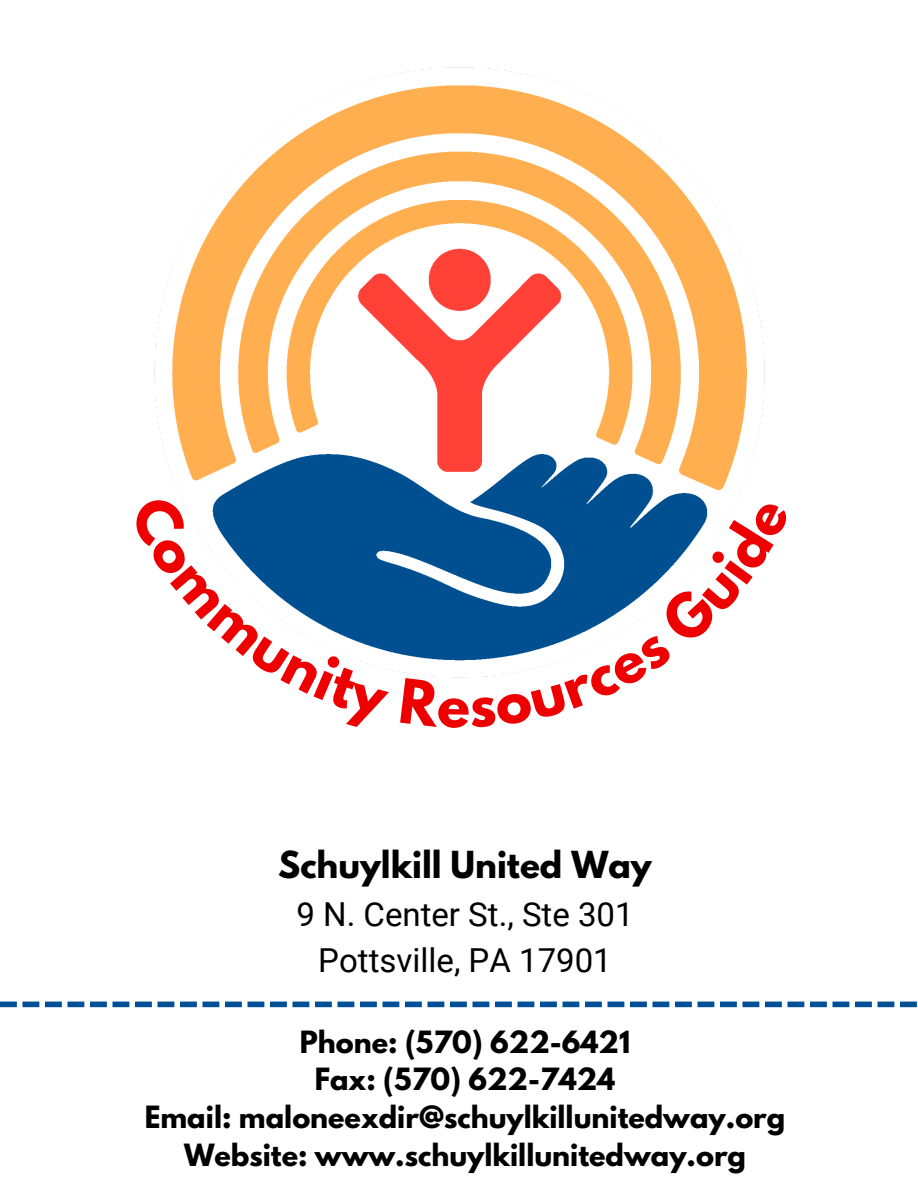
<style>
.page{position:relative;width:918px;height:1188px;background:#fff}
.page>*{position:absolute;margin:0;border:0;box-sizing:border-box;transform-origin:0 0}
.t1{font:33px/46.2px "Roboto";color:#000001;text-align:center}
.t2{font:700 33px "League Spartan";color:#000001}
.t3{font:700 27.15px/37.8px "League Spartan";color:#000001;text-align:center}
</style>
<div class="page">
<svg style="left:0;top:1002px;width:917px;height:5px"></svg>
<img style="left:154px;top:67px;width:611px;height:605px">
<svg style="left:154px;top:492px;width:235px;height:180px"></svg>
<svg style="left:400px;top:500px;width:365px;height:178px"></svg>
<p class="t2" style="left:278px;top:848px;width:375px">Schuylkill United Way</p>
<p class="t1" style="left:297px;top:892px;width:339px">9 N. Center St., Ste 301<br>Pottsville, PA 17901</p>
<p class="t3" style="left:145px;top:1026px;width:642px">Phone: (570) 622-6421<br>Fax: (570) 622-7424<br>Email: maloneexdir@schuylkillunitedway.org Website: www.schuylkillunitedway.org</p>
</div>
